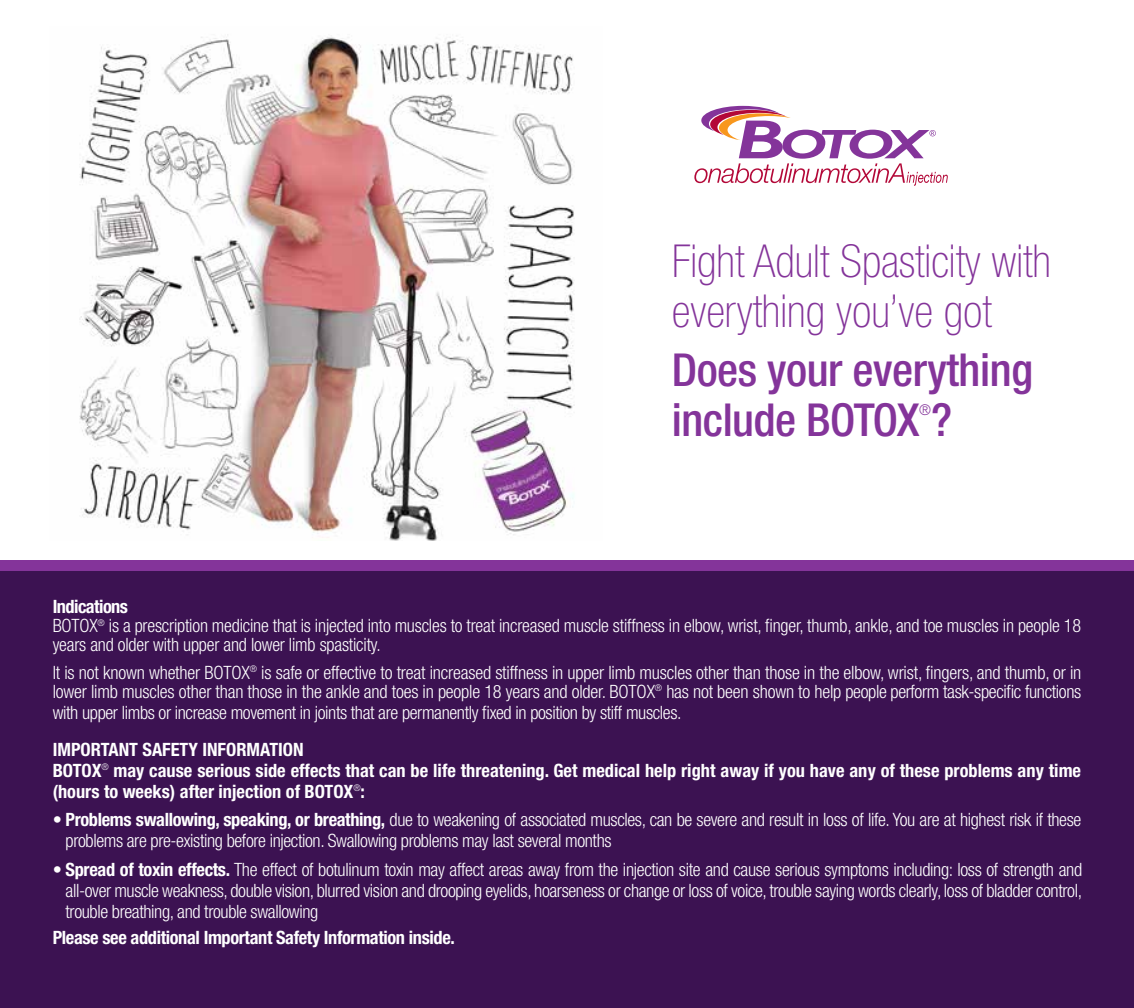
<style>
.page{position:relative;width:1134px;height:1008px;background:#fff}
.page>*{position:absolute;margin:0;border:0;box-sizing:border-box;transform-origin:0 0}
.t1{font:100 condensed 45.5px/49.9px "Helvetica Neue LT Std";color:#84349a}
.t2{font:500 condensed 45.5px/49.9px "Helvetica Neue LT Std";letter-spacing:-.01em;color:#84349a}
.t3{font:300 condensed 18.38px/19.2px "Helvetica Neue LT Std";letter-spacing:-.01em;color:#fff}
.t4{font:700 condensed 18.38px/21px "Helvetica Neue LT Std";color:#fff}
.t5{font:700 condensed 18.38px "Helvetica Neue LT Std";letter-spacing:-.02em;color:#fff}
.t6{font:300 condensed 14.88px "Helvetica Neue LT Std";color:#84349a}
.s1{font-weight:700}
</style>
<div class="page">
<div style="left:0;top:567px;width:1134px;height:441px;background:#3c1252"></div>
<div style="left:0;top:561px;width:1134px;height:10px;background:#84349a"></div>
<img style="left:79px;top:34px;width:496px;height:507px">
<svg style="left:694px;top:106px;width:254px;height:80px"></svg>
<h1 class="t1" style="left:672px;top:236px;width:381px">Fight Adult Spasticity with everything you’ve got</h1>
<h1 class="t2" style="left:672px;top:345px;width:363px">Does your everything include BOTOX ?</h1>
<p class="t6" style="left:919px;top:401px;width:13px">®</p>
<p class="t3" style="left:53px;top:597px;width:1030px"><span class="s1">Indications<br></span>BOTOX<sup>®</sup> is a prescription medicine that is injected into muscles to treat increased muscle stiffness in elbow, wrist, finger, thumb, ankle, and toe muscles in people 18 years and older with upper and lower limb spasticity.</p>
<p class="t3" style="left:53px;top:662px;width:1030px">It is not known whether BOTOX<sup>®</sup> is safe or effective to treat increased stiffness in upper limb muscles other than those in the elbow, wrist, fingers, and thumb, or in lower limb muscles other than those in the ankle and toes in people 18 years and older. BOTOX<sup>®</sup> has not been shown to help people perform task-specific functions</p>
<p class="t3" style="left:53px;top:702px;width:630px">with upper limbs or increase movement in joints that are permanently fixed in position by stiff muscles.</p>
<p class="t4" style="left:53px;top:738px;width:1030px">IMPORTANT SAFETY INFORMATION<br>BOTOX<sup>®</sup> may cause serious side effects that can be life threatening. Get medical help right away if you have any of these problems any time (hours to weeks) after injection of BOTOX<sup>®</sup>:</p>
<p class="t3" style="left:66px;top:809px;width:1017px;line-height:21px;text-indent:-13px">• <span class="s1">Problems swallowing, speaking, or breathing,</span> due to weakening of associated muscles, can be severe and result in loss of life. You are at highest risk if these problems are pre-existing before injection. Swallowing problems may last several months</p>
<p class="t3" style="left:66px;top:859px;width:1018px;line-height:21px;text-align:justify;text-indent:-13px">• <span class="s1">Spread of toxin effects.</span> The effect of botulinum toxin may affect areas away from the injection site and cause serious symptoms including: loss of strength and all-over muscle weakness, double vision, blurred vision and drooping eyelids, hoarseness or change or loss of voice, trouble saying words clearly, loss of bladder control, trouble breathing, and trouble swallowing</p>
<p class="t5" style="left:53px;top:926px;width:404px">Please see additional Important Safety Information inside.</p>
</div>
